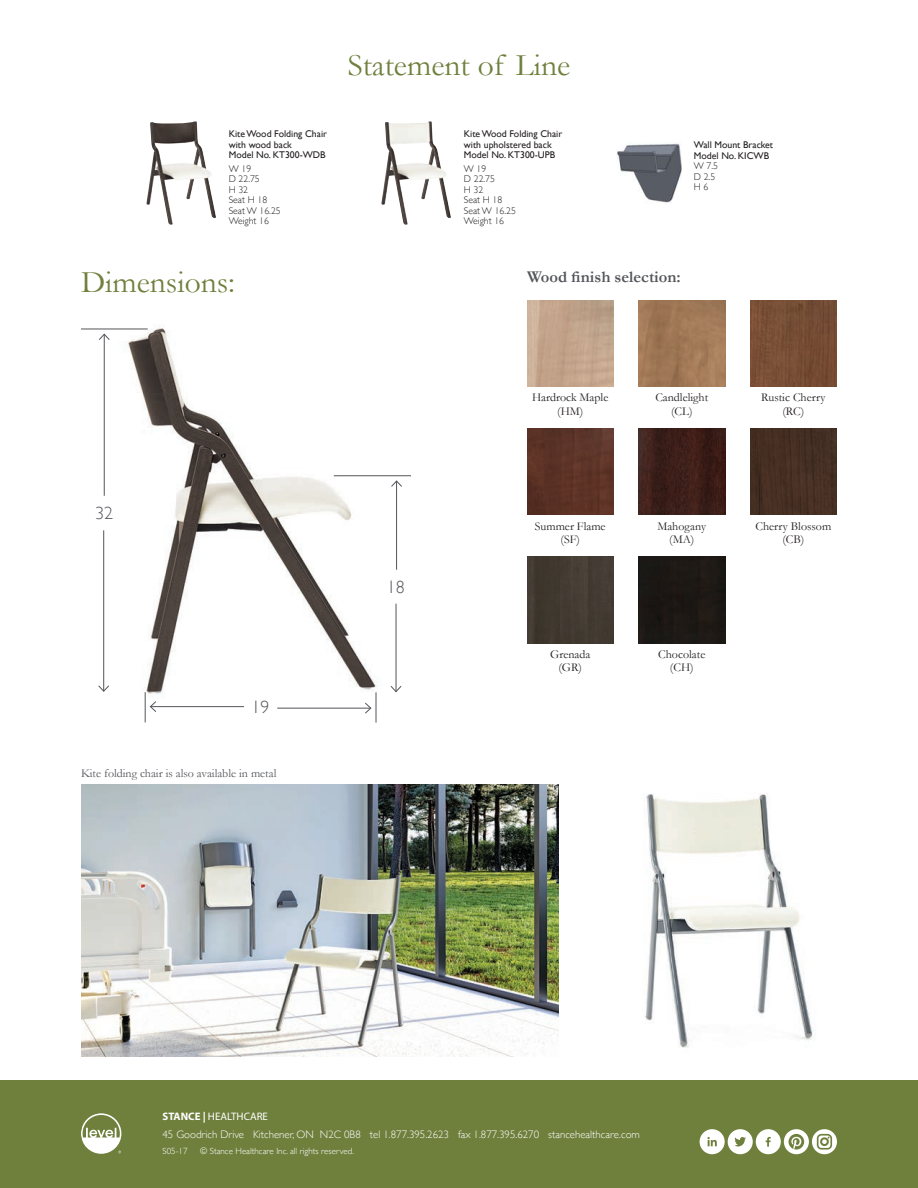
<style>
.page{position:relative;width:918px;height:1188px;background:#fff}
.page>*{position:absolute;margin:0;border:0;box-sizing:border-box;transform-origin:0 0}
.t1{font:31.5px "Garamond";color:#6f803d}
.t2{font:300 18px "Gill Sans";color:#54555a}
.t3{font:700 16.5px "Garamond";color:#54555a}
.t4{font:12px/13.5px "Garamond";color:#231f20;text-align:center}
.t5{font:12px "Garamond";color:#54555a}
.t6{font:300 10.8px "Gill Sans";color:#fff}
.t7{font:10.8px "Myriad Pro";color:#fff}
.t8{font:9.75px/10.5px "Gill Sans";color:#231f20}
.t9{font:300 9.75px/10.5px "Gill Sans";color:#231f20}
.t10{font:300 9px "Gill Sans";color:#fff}
.s1{font-weight:700}
</style>
<div class="page">
<img style="left:381px;top:122px;width:70px;height:103px">
<img style="left:617px;top:143px;width:65px;height:60px">
<img style="left:146px;top:122px;width:70px;height:103px">
<div style="left:0;top:1080px;width:918px;height:108px;background:#6f803d"></div>
<svg style="left:81px;top:1113px;width:40px;height:41px"></svg>
<svg style="left:700px;top:1129px;width:137px;height:25px"></svg>
<img style="left:527px;top:300px;width:86px;height:87px">
<img style="left:639px;top:300px;width:86px;height:87px">
<img style="left:750px;top:300px;width:87px;height:87px">
<img style="left:527px;top:429px;width:86px;height:86px">
<div style="left:527px;top:557px;width:86px;height:86px;background:#423a32"></div>
<img style="left:639px;top:429px;width:86px;height:86px">
<div style="left:639px;top:557px;width:86px;height:86px;background:#1c1815"></div>
<div style="left:750px;top:429px;width:87px;height:86px;background:#452f23"></div>
<img style="left:109px;top:328px;width:296px;height:385px">
<hr style="left:334px;top:475px;width:77px;height:1px;background:#54555a">
<hr style="left:81px;top:328px;width:67px;height:1px;background:#54555a">
<hr style="left:396px;top:481px;width:1px;height:89px;background:#54555a">
<svg style="left:390px;top:480px;width:13px;height:8px"></svg>
<hr style="left:396px;top:604px;width:1px;height:88px;background:#54555a">
<svg style="left:390px;top:685px;width:12px;height:8px"></svg>
<hr style="left:104px;top:334px;width:1px;height:162px;background:#54555a">
<svg style="left:99px;top:333px;width:12px;height:8px"></svg>
<hr style="left:103px;top:530px;width:1px;height:161px;background:#54555a">
<svg style="left:98px;top:684px;width:12px;height:9px"></svg>
<hr style="left:145px;top:692px;width:1px;height:30px;background:#54555a">
<hr style="left:376px;top:692px;width:1px;height:31px;background:#54555a">
<hr style="left:150px;top:706px;width:94px;height:1px;background:#54555a">
<svg style="left:149px;top:700px;width:8px;height:13px"></svg>
<hr style="left:277px;top:708px;width:94px;height:1px;background:#54555a">
<svg style="left:364px;top:702px;width:8px;height:12px"></svg>
<img style="left:645px;top:794px;width:169px;height:254px">
<img style="left:81px;top:784px;width:477px;height:272px">
<h1 class="t1" style="left:348px;top:46px;width:224px">Statement of Line</h1>
<p class="t8" style="left:229px;top:129px;width:100px">Kite Wood Folding Chair with wood back<br>Model No. KT300-WDB</p>
<p class="t9" style="left:229px;top:163px;width:54px">W 19<br>D 22.75<br>H 32<br>Seat H 18<br>Seat W 16.25<br>Weight 16</p>
<p class="t8" style="left:464px;top:129px;width:100px">Kite Wood Folding Chair with upholstered back<br>Model No. KT300-UPB</p>
<p class="t9" style="left:464px;top:163px;width:54px">W 19<br>D 22.75<br>H 32<br>Seat H 18<br>Seat W 16.25<br>Weight 16</p>
<p class="t8" style="left:694px;top:140px;width:81px">Wall Mount Bracket<br>Model No. KICWB</p>
<p class="t9" style="left:694px;top:160px;width:26px">W 7.5<br>D 2.5<br>H 6</p>
<h1 class="t1" style="left:81px;top:263px;width:156px">Dimensions:</h1>
<h3 class="t3" style="left:527px;top:267px;width:155px">Wood finish selection:</h3>
<h2 class="t2" style="left:95px;top:499px;width:19px">32</h2>
<h2 class="t2" style="left:252px;top:693px;width:19px">19</h2>
<p class="t5" style="left:81px;top:766px;width:197px">Kite folding chair is also available in metal</p>
<h2 class="t2" style="left:387px;top:573px;width:19px">18</h2>
<p class="t4" style="left:532px;top:391px;width:78px">Hardrock Maple (HM)</p>
<p class="t4" style="left:655px;top:391px;width:54px">Candlelight (CL)</p>
<p class="t4" style="left:761px;top:391px;width:66px">Rustic Cherry (RC)</p>
<p class="t4" style="left:535px;top:519px;width:72px">Summer Flame (SF)</p>
<p class="t4" style="left:550px;top:647px;width:42px">Grenada (GR)</p>
<p class="t4" style="left:657px;top:519px;width:50px">Mahogany (MA)</p>
<p class="t4" style="left:658px;top:647px;width:49px">Chocolate (CH)</p>
<p class="t4" style="left:755px;top:519px;width:77px">Cherry Blossom (CB)</p>
<p class="t7" style="left:163px;top:1111px;width:107px"><span class="s1">STANCE |</span> HEALTHCARE</p>
<p class="t6" style="left:163px;top:1126px;width:479px">45 Goodrich Drive Kitchener, ON N2C 0B8 tel 1.877.395.2623 fax 1.877.395.6270 stancehealthcare.com</p>
<p class="t10" style="left:163px;top:1144px;width:27px">S05-17</p>
<p class="t10" style="left:200px;top:1144px;width:155px">© Stance Healthcare Inc. all rights reserved.</p>
</div>
